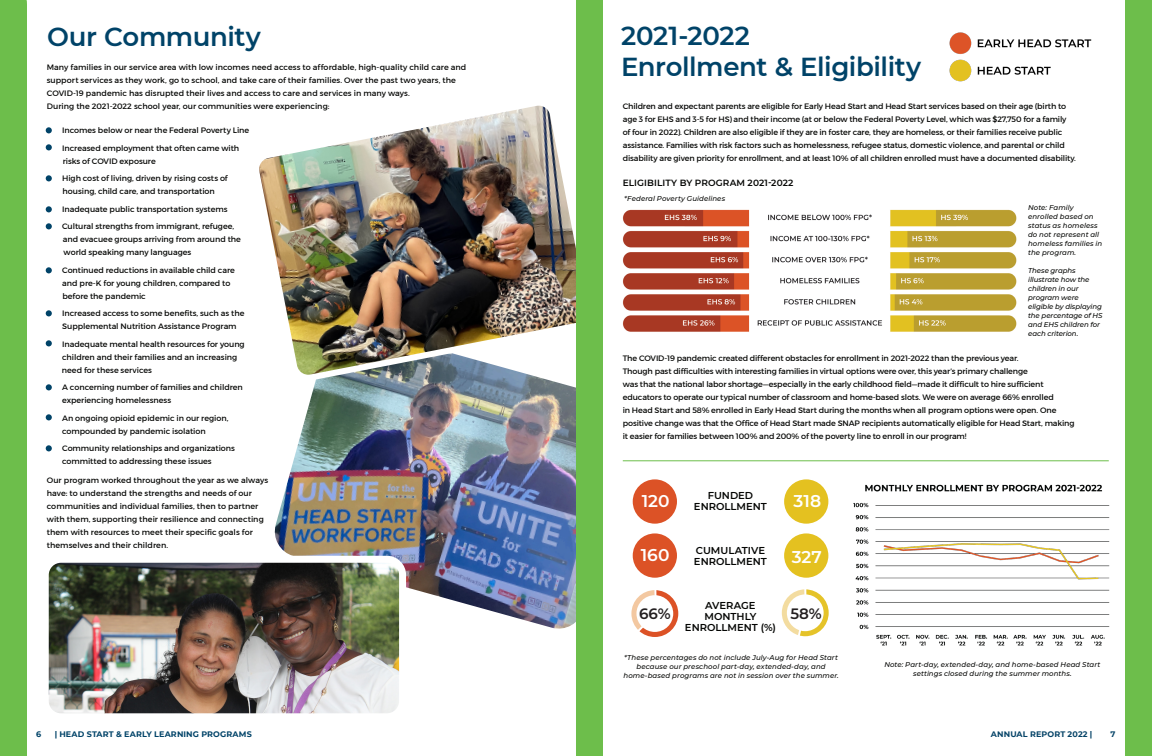
<style>
.page{position:relative;width:1152px;height:756px;background:#fff}
.page>*{position:absolute;margin:0;border:0;box-sizing:border-box;transform-origin:0 0}
.t1{font:600 26px/31.2px "Montserrat";letter-spacing:-.015em;color:#004368}
.t2{font:600 17px "Montserrat";color:#fff}
.t3{font:600 15px "Montserrat";color:#231f20}
.t4{font:600 10px/11px "Montserrat";color:#040503;text-align:center}
.t5{font:600 9px "Montserrat";letter-spacing:.005em;color:#040503}
.t6{font:8px/13px "Montserrat";letter-spacing:-.005em;color:#040503}
.t7{font:700 8px "Montserrat";letter-spacing:.015em;color:#004368}
.t8{font:700 8px "Montserrat";letter-spacing:.015em;color:#054367}
.t9{font:italic 500 7px/9px "Montserrat";letter-spacing:.01em;color:#040503;text-align:center}
.t10{font:italic 500 7px/9px "Montserrat";letter-spacing:-.01em;color:#040503}
</style>
<div class="page">
<img style="left:274px;top:381px;width:302px;height:248px">
<div style="left:0;top:0;width:27px;height:756px;background:#6dbe4b"></div>
<div style="left:1125px;top:0;width:27px;height:756px;background:#6dbe4b"></div>
<hr style="left:623px;top:460px;width:486px;height:1px;background:#6dbe4b">
<img style="left:949px;top:32px;width:143px;height:50px">
<img style="left:853px;top:484px;width:257px;height:162px">
<div style="left:633px;top:479px;width:44px;height:45px;background:#dc5226;border-radius:50%"></div>
<div style="left:633px;top:533px;width:44px;height:45px;background:#dc5226;border-radius:50%"></div>
<div style="left:784px;top:479px;width:44px;height:45px;background:#e4c120;border-radius:50%"></div>
<div style="left:784px;top:533px;width:44px;height:45px;background:#e4c120;border-radius:50%"></div>
<svg style="left:782px;top:589px;width:47px;height:48px"></svg>
<svg style="left:631px;top:590px;width:47px;height:47px"></svg>
<svg style="left:46px;top:127px;width:6px;height:6px"></svg>
<svg style="left:46px;top:144px;width:6px;height:6px"></svg>
<svg style="left:46px;top:175px;width:6px;height:6px"></svg>
<svg style="left:46px;top:206px;width:6px;height:6px"></svg>
<svg style="left:46px;top:223px;width:6px;height:6px"></svg>
<svg style="left:46px;top:267px;width:6px;height:6px"></svg>
<svg style="left:46px;top:310px;width:6px;height:6px"></svg>
<svg style="left:46px;top:340px;width:6px;height:6px"></svg>
<svg style="left:46px;top:384px;width:6px;height:6px"></svg>
<svg style="left:46px;top:414px;width:6px;height:6px"></svg>
<svg style="left:46px;top:445px;width:6px;height:6px"></svg>
<img style="left:50px;top:559px;width:353px;height:153px">
<div style="left:42px;top:556px;width:364px;height:164px;border:7px solid #fff;border-radius:16px"></div>
<img style="left:259px;top:105px;width:317px;height:276px">
<div style="left:576px;top:0;width:27px;height:756px;background:#6dbe4b"></div>
<img style="left:622px;top:209px;width:395px;height:123px">
<p class="t1" style="left:47px;top:20px;width:215px">Our Community</p>
<p class="t6" style="left:47px;top:61px;width:421px">Many families in our service area with low incomes need access to affordable, high-quality child care and support services as they work, go to school, and take care of their families. Over the past two years, the<br>COVID-19 pandemic has disrupted their lives and access to care and services in many ways.</p>
<p class="t6" style="left:47px;top:100px;width:284px">During the 2021-2022 school year, our communities were experiencing:</p>
<p class="t6" style="left:62px;top:124px;width:189px">Incomes below or near the Federal Poverty Line</p>
<p class="t6" style="left:62px;top:141px;width:179px">Increased employment that often came with risks of COVID exposure</p>
<p class="t6" style="left:62px;top:172px;width:167px">High cost of living, driven by rising costs of housing, child care, and transportation</p>
<p class="t6" style="left:62px;top:202px;width:167px">Inadequate public transportation systems</p>
<p class="t6" style="left:62px;top:220px;width:180px">Cultural strengths from immigrant, refugee, and evacuee groups arriving from around the world speaking many languages</p>
<p class="t6" style="left:62px;top:263px;width:174px">Continued reductions in available child care and pre-K for young children, compared to before the pandemic</p>
<p class="t6" style="left:62px;top:307px;width:184px">Increased access to some benefits, such as the<br>Supplemental Nutrition Assistance Program</p>
<p class="t6" style="left:62px;top:337px;width:184px">Inadequate mental health resources for young children and their families and an increasing need for these services</p>
<p class="t6" style="left:62px;top:381px;width:182px">A concerning number of families and children experiencing homelessness</p>
<p class="t6" style="left:62px;top:411px;width:168px">An ongoing opioid epidemic in our region, compounded by pandemic isolation</p>
<p class="t6" style="left:62px;top:442px;width:174px">Community relationships and organizations committed to addressing these issues</p>
<p class="t6" style="left:47px;top:474px;width:223px">Our program worked throughout the year as we always have: to understand the strengths and needs of our communities and individual families, then to partner with them, supporting their resilience and connecting them with resources to meet their specific goals for themselves and their children.</p>
<p class="t7" style="left:36px;top:728px;width:7px">6</p>
<p class="t7" style="left:55px;top:728px;width:199px">| HEAD START &amp; EARLY LEARNING PROGRAMS</p>
<p class="t1" style="left:621px;top:19px;width:302px">2021-2022<br>Enrollment &amp; Eligibility</p>
<p class="t6" style="left:623px;top:99px;width:455px">Children and expectant parents are eligible for Early Head Start and Head Start services based on their age (birth to age 3 for EHS and 3-5 for HS) and their income (at or below the Federal Poverty Level, which was $27,750 for a family of four in 2022). Children are also eligible if they are in foster care, they are homeless, or their families receive public assistance. Families with risk factors such as homelessness, refugee status, domestic violence, and parental or child disability are given priority for enrollment, and at least 10% of all children enrolled must have a documented disability.</p>
<p class="t5" style="left:623px;top:176px;width:172px">ELIGIBILITY BY PROGRAM 2021-2022</p>
<p class="t9" style="left:624px;top:194px;width:102px">*Federal Poverty Guidelines</p>
<p class="t9" style="left:1028px;top:202px;width:76px;text-align:left">Note: Family enrolled based on status as homeless do not represent all homeless families in the program.</p>
<p class="t10" style="left:1028px;top:265px;width:76px">These graphs illustrate how the children in our program were eligible by displaying the percentage of HS and EHS children for each criterion.</p>
<p class="t6" style="left:623px;top:352px;width:453px">The COVID-19 pandemic created different obstacles for enrollment in 2021-2022 than the previous year.<br>Though past difficulties with interesting families in virtual options were over, this year’s primary challenge<br>was that the national labor shortage—especially in the early childhood field—made it difficult to hire sufficient educators to operate our typical number of classroom and home-based slots. We were on average 66% enrolled<br>in Head Start and 58% enrolled in Early Head Start during the months when all program options were open. One positive change was that the Office of Head Start made SNAP recipients automatically eligible for Head Start, making it easier for families between 100% and 200% of the poverty line to enroll in our program!</p>
<p class="t4" style="left:694px;top:489px;width:74px">FUNDED<br>ENROLLMENT</p>
<p class="t4" style="left:696px;top:544px;width:71px">CUMULATIVE</p>
<p class="t4" style="left:694px;top:555px;width:74px">ENROLLMENT</p>
<p class="t4" style="left:705px;top:599px;width:52px">AVERAGE</p>
<p class="t4" style="left:704px;top:610px;width:54px">MONTHLY</p>
<p class="t4" style="left:685px;top:621px;width:92px">ENROLLMENT (%)</p>
<p class="t2" style="left:642px;top:489px;width:29px">120</p>
<p class="t2" style="left:794px;top:489px;width:29px">318</p>
<p class="t2" style="left:641px;top:543px;width:30px">160</p>
<p class="t2" style="left:792px;top:544px;width:32px">327</p>
<p class="t3" style="left:639px;top:603px;width:33px">66%</p>
<p class="t3" style="left:790px;top:603px;width:33px">58%</p>
<p class="t9" style="left:624px;top:653px;width:217px">*These percentages do not include July-Aug for Head Start because our preschool part-day, extended-day, and home-based programs are not in session over the summer.</p>
<p class="t9" style="left:884px;top:660px;width:218px">Note: Part-day, extended-day, and home-based Head Start settings closed during the summer months.</p>
<p class="t8" style="left:991px;top:728px;width:103px">ANNUAL REPORT 2022 |</p>
<p class="t8" style="left:1111px;top:728px;width:6px">7</p>
</div>
